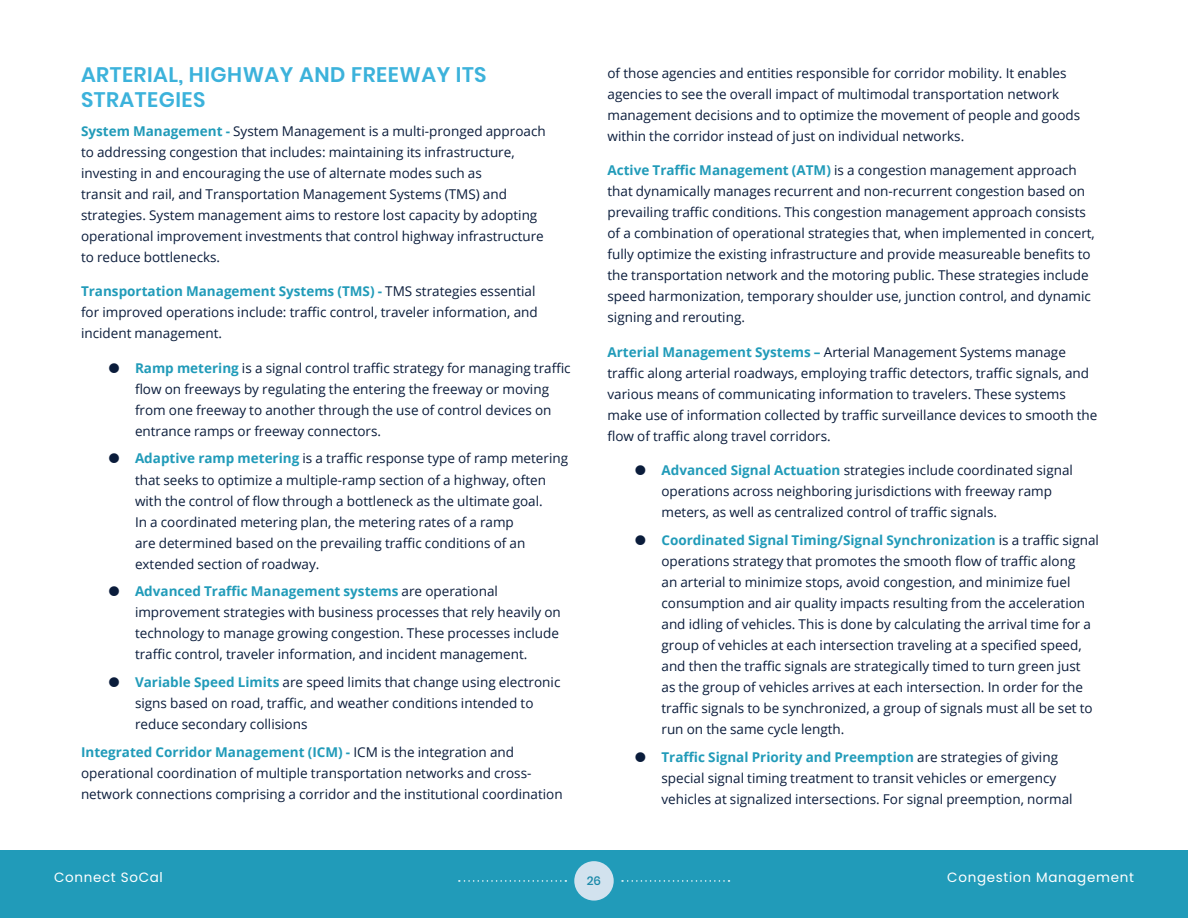
<style>
.page{position:relative;width:1188px;height:918px;background:#fff}
.page>*{position:absolute;margin:0;border:0;box-sizing:border-box;transform-origin:0 0}
.Heading_4{font:600 21px/25.2px "Poppins";letter-spacing:.025em;color:#3cb2db}
.t1{font:13.5px/21px "Open Sans";color:#0a1c3b}
.t2{font:13.5px "Poppins";letter-spacing:.05em;color:#fff}
.t3{font:500 12px "Poppins";color:#1587a7}
.s1{font-weight:700;color:#219bb9}
</style>
<div class="page">
<div style="left:0;top:850px;width:1188px;height:68px;background:#219bb9"></div>
<svg style="left:459px;top:880px;width:107px;height:2px"></svg>
<div style="left:574px;top:861px;width:40px;height:40px;background:#d2e2ee;border-radius:50%"></div>
<svg style="left:622px;top:880px;width:108px;height:2px"></svg>
<p class="Heading_4" style="left:81px;top:62px;width:407px">ARTERIAL, HIGHWAY AND FREEWAY ITS<br>STRATEGIES</p>
<p class="t1" style="left:81px;top:120px;width:466px"><span class="s1">System Management -</span> System Management is a multi-pronged approach to addressing congestion that includes: maintaining its infrastructure, investing in and encouraging the use of alternate modes such as<br>transit and rail, and Transportation Management Systems (TMS) and strategies. System management aims to restore lost capacity by adopting operational improvement investments that control highway infrastructure to reduce bottlenecks.</p>
<p class="t1" style="left:81px;top:281px;width:458px"><span class="s1">Transportation Management Systems (TMS) -</span> TMS strategies essential for improved operations include: traffic control, traveler information, and incident management.</p>
<p class="t1" style="left:135px;top:357px;width:437px"><span class="s1">Ramp metering</span> is a signal control traffic strategy for managing traffic flow on freeways by regulating the entering the freeway or moving from one freeway to another through the use of control devices on entrance ramps or freeway connectors.</p>
<p class="t1" style="left:135px;top:448px;width:435px"><span class="s1">Adaptive ramp metering</span> is a traffic response type of ramp metering that seeks to optimize a multiple-ramp section of a highway, often with the control of flow through a bottleneck as the ultimate goal.<br>In a coordinated metering plan, the metering rates of a ramp<br>are determined based on the prevailing traffic conditions of an extended section of roadway.</p>
<p class="t1" style="left:135px;top:581px;width:427px"><span class="s1">Advanced Traffic Management systems</span> are operational improvement strategies with business processes that rely heavily on technology to manage growing congestion. These processes include traffic control, traveler information, and incident management.</p>
<p class="t1" style="left:135px;top:671px;width:427px"><span class="s1">Variable Speed Limits</span> are speed limits that change using electronic signs based on road, traffic, and weather conditions intended to reduce secondary collisions</p>
<p class="t1" style="left:81px;top:741px;width:483px"><span class="s1">Integrated Corridor Management (ICM) -</span> ICM is the integration and operational coordination of multiple transportation networks and cross&shy;network connections comprising a corridor and the institutional coordination</p>
<p class="t1" style="left:608px;top:62px;width:474px">of those agencies and entities responsible for corridor mobility. It enables agencies to see the overall impact of multimodal transportation network management decisions and to optimize the movement of people and goods within the corridor instead of just on individual networks.</p>
<p class="t1" style="left:608px;top:160px;width:489px"><span class="s1">Active Traffic Management (ATM)</span> is a congestion management approach that dynamically manages recurrent and non-recurrent congestion based on prevailing traffic conditions. This congestion management approach consists of a combination of operational strategies that, when implemented in concert, fully optimize the existing infrastructure and provide measureable benefits to the transportation network and the motoring public. These strategies include speed harmonization, temporary shoulder use, junction control, and dynamic signing and rerouting.</p>
<p class="t1" style="left:608px;top:341px;width:491px"><span class="s1">Arterial Management Systems –</span> Arterial Management Systems manage traffic along arterial roadways, employing traffic detectors, traffic signals, and various means of communicating information to travelers. These systems make use of information collected by traffic surveillance devices to smooth the flow of traffic along travel corridors.</p>
<p class="t1" style="left:662px;top:460px;width:413px"><span class="s1">Advanced Signal Actuation</span> strategies include coordinated signal operations across neighboring jurisdictions with freeway ramp meters, as well as centralized control of traffic signals.</p>
<p class="t1" style="left:662px;top:529px;width:439px"><span class="s1">Coordinated Signal Timing/Signal Synchronization</span> is a traffic signal operations strategy that promotes the smooth flow of traffic along<br>an arterial to minimize stops, avoid congestion, and minimize fuel consumption and air quality impacts resulting from the acceleration and idling of vehicles. This is done by calculating the arrival time for a group of vehicles at each intersection traveling at a specified speed, and then the traffic signals are strategically timed to turn green just<br>as the group of vehicles arrives at each intersection. In order for the traffic signals to be synchronized, a group of signals must all be set to run on the same cycle length.</p>
<p class="t1" style="left:662px;top:746px;width:413px"><span class="s1">Traffic Signal Priority and Preemption</span> are strategies of giving special signal timing treatment to transit vehicles or emergency vehicles at signalized intersections. For signal preemption, normal</p>
<p class="t2" style="left:54px;top:869px;width:110px">Connect SoCal</p>
<p class="t3" style="left:587px;top:874px;width:16px">26</p>
<p class="t2" style="left:947px;top:869px;width:188px">Congestion Management</p>
</div>
